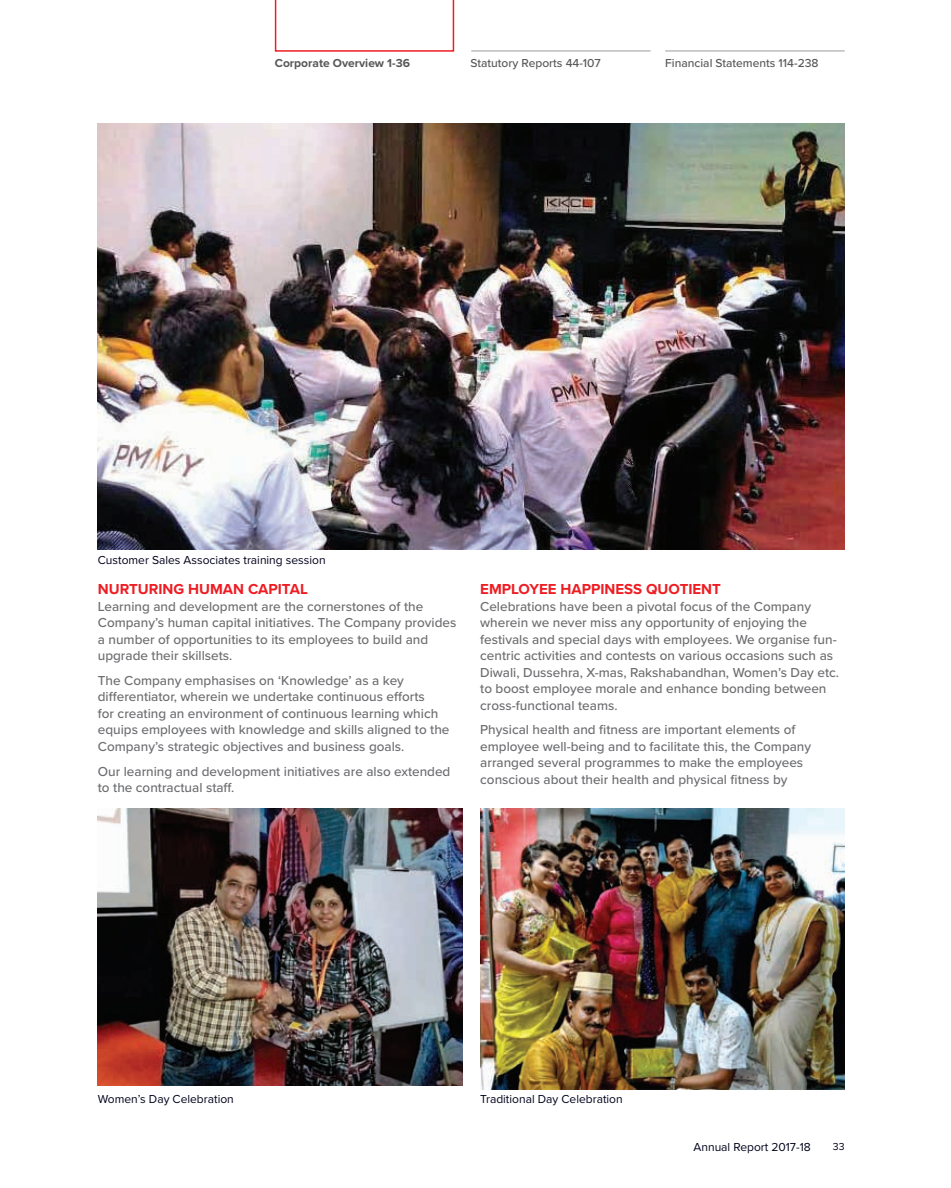
<style>
.page{position:relative;width:951px;height:1188px;background:#fff}
.page>*{position:absolute;margin:0;border:0;box-sizing:border-box;transform-origin:0 0}
.Heading_1{font:700 15px "Proxima Nova";color:#ee1d23}
.FootNote{font:500 13.5px/16.5px "Proxima Nova";color:#6c6d70}
.FootNote-2{font:12px "Proxima Nova";color:#00001c}
.t1{font:500 12px "Proxima Nova";color:#57585a}
.t2{font:700 12px "Proxima Nova";color:#57585a}
.t3{font:10.5px "Proxima Nova";color:#00001c}
</style>
<div class="page">
<svg style="left:275px;top:0;width:179px;height:52px"></svg>
<hr style="left:665px;top:50px;width:179px;height:2px;background:#bcbdc0">
<hr style="left:471px;top:50px;width:179px;height:2px;background:#bcbdc0">
<img style="left:98px;top:808px;width:364px;height:278px">
<img style="left:98px;top:124px;width:746px;height:426px">
<img style="left:480px;top:809px;width:364px;height:280px">
<p class="t2" style="left:275px;top:56px;width:137px">Corporate Overview 1-36</p>
<p class="t1" style="left:470px;top:56px;width:132px">Statutory Reports 44-107</p>
<p class="t1" style="left:665px;top:56px;width:155px">Financial Statements 114-238</p>
<p class="FootNote-2" style="left:98px;top:553px;width:229px">Customer Sales Associates training session</p>
<p class="Heading_1" style="left:98px;top:580px;width:211px">NURTURING HUMAN CAPITAL</p>
<p class="FootNote" style="left:98px;top:598px;width:360px">Learning and development are the cornerstones of the Company’s human capital initiatives. The Company provides a number of opportunities to its employees to build and upgrade their skillsets.</p>
<p class="FootNote" style="left:98px;top:672px;width:353px">The Company emphasises on ‘Knowledge’ as a key differentiator, wherein we undertake continuous efforts<br>for creating an environment of continuous learning which equips employees with knowledge and skills aligned to the Company’s strategic objectives and business goals.</p>
<p class="FootNote" style="left:98px;top:763px;width:354px">Our learning and development initiatives are also extended to the contractual staff.</p>
<p class="Heading_1" style="left:480px;top:580px;width:242px">EMPLOYEE HAPPINESS QUOTIENT</p>
<p class="FootNote" style="left:480px;top:598px;width:360px">Celebrations have been a pivotal focus of the Company wherein we never miss any opportunity of enjoying the festivals and special days with employees. We organise fun&shy;centric activities and contests on various occasions such as Diwali, Dussehra, X-mas, Rakshabandhan, Women’s Day etc. to boost employee morale and enhance bonding between cross-functional teams.</p>
<p class="FootNote" style="left:480px;top:722px;width:332px">Physical health and fitness are important elements of employee well-being and to facilitate this, the Company arranged several programmes to make the employees conscious about their health and physical fitness by</p>
<p class="FootNote-2" style="left:98px;top:1092px;width:137px">Women’s Day Celebration</p>
<p class="FootNote-2" style="left:480px;top:1092px;width:144px">Traditional Day Celebration</p>
<p class="FootNote-2" style="left:693px;top:1140px;width:119px">Annual Report 2017-18</p>
<p class="t3" style="left:832px;top:1140px;width:13px">33</p>
</div>
